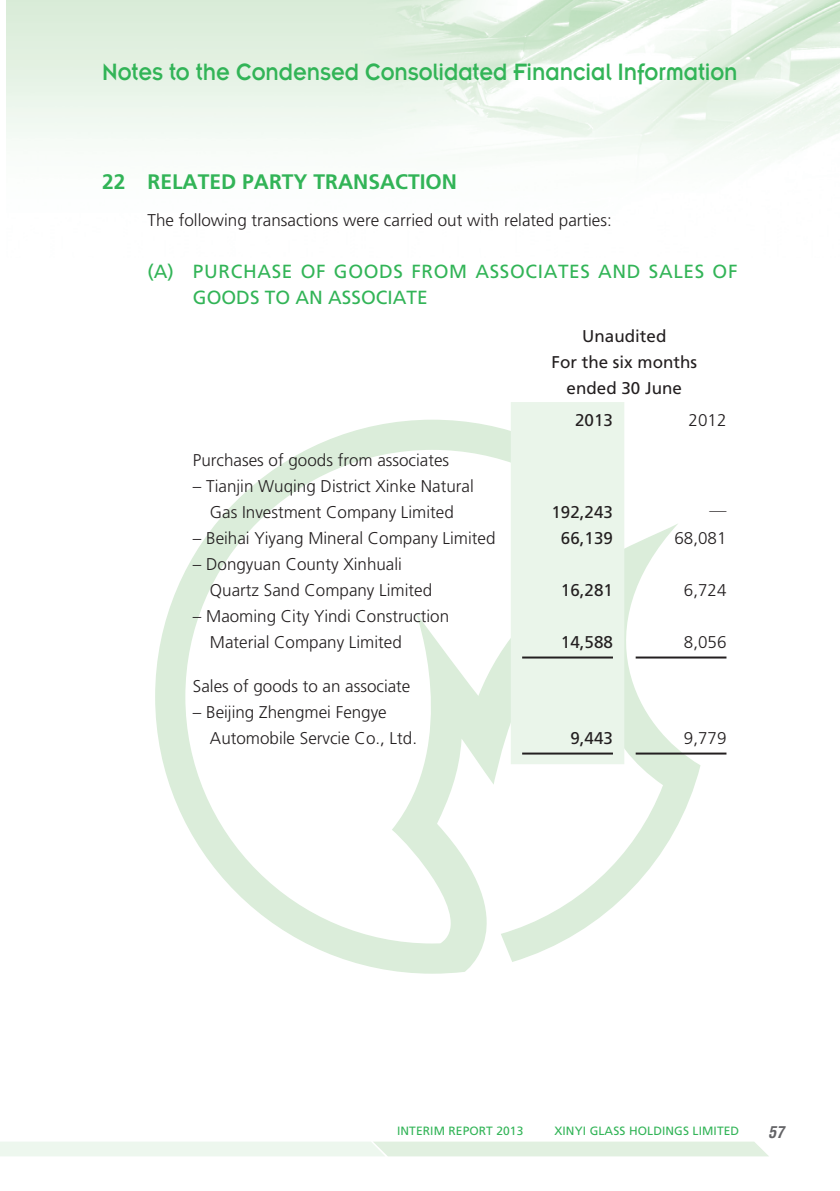
<style>
.page{position:relative;width:840px;height:1191px;background:#fff}
.page>*{position:absolute;margin:0;border:0;box-sizing:border-box;transform-origin:0 0}
.t1{font:26px "Insignia LT Std";letter-spacing:-.005em;color:#32b457;scale:.9 1}
._3__標題{font:700 21px "Frutiger LT Std";color:#32b457}
._4__副標題{font:19px/26px "Frutiger LT Std";letter-spacing:.035em;color:#32b457}
._1__內文{font:300 17px "Frutiger LT Std";color:#231f20}
._1__內文-2{font:17px "Frutiger LT Std";color:#231f20}
._1__內文-3{font:300 17px "M Hei HK";color:#231f20}
.t2{font:italic 700 condensed 16px "Helvetica LT Std";color:#636366}
.t3{font:12px "Frutiger LT Std";letter-spacing:.01em;color:#32b457}
</style>
<div class="page">
<img style="left:6px;top:0;width:833px;height:160px">
<svg style="left:155px;top:420px;width:545px;height:553px"></svg>
<svg style="left:0;top:1141px;width:768px;height:15px;background:#e8f4e8"></svg>
<div style="left:510px;top:402px;width:114px;height:362px;background:#eaf5ea"></div>
<hr style="left:522px;top:656px;width:90px;height:2px;background:#231f20">
<hr style="left:635px;top:656px;width:91px;height:2px;background:#231f20">
<hr style="left:522px;top:752px;width:90px;height:2px;background:#231f20">
<hr style="left:635px;top:752px;width:91px;height:2px;background:#231f20">
<h1 class="t1" style="left:102px;top:58px;width:707px">Notes to the Condensed Consolidated Financial Information</h1>
<p class="_3__標題" style="left:102px;top:169px;width:356px">22 RELATED PARTY TRANSACTION</p>
<p class="_1__內文" style="left:147px;top:211px;width:465px">The following transactions were carried out with related parties:</p>
<p class="_4__副標題" style="left:193px;top:259px;width:545px;text-indent:-45px">(A) PURCHASE OF GOODS FROM ASSOCIATES AND SALES OF<br>GOODS TO AN ASSOCIATE</p>
<p class="_1__內文-2" style="left:582px;top:326px;width:86px">Unaudited</p>
<p class="_1__內文-2" style="left:551px;top:352px;width:147px">For the six months</p>
<p class="_1__內文-2" style="left:566px;top:378px;width:117px">ended 30 June</p>
<p class="_1__內文-2" style="left:574px;top:410px;width:39px">2013</p>
<p class="_1__內文" style="left:688px;top:410px;width:39px">2012</p>
<p class="_1__內文" style="left:193px;top:450px;width:257px">Purchases of goods from associates</p>
<p class="_1__內文" style="left:193px;top:476px;width:282px">– Tianjin Wuqing District Xinke Natural</p>
<p class="_1__內文" style="left:210px;top:502px;width:245px">Gas Investment Company Limited</p>
<p class="_1__內文-2" style="left:551px;top:502px;width:63px">192,243</p>
<p class="_1__內文-3" style="left:709px;top:503px;width:18px">—</p>
<p class="_1__內文" style="left:193px;top:528px;width:304px">– Beihai Yiyang Mineral Company Limited</p>
<p class="_1__內文-2" style="left:560px;top:528px;width:53px">66,139</p>
<p class="_1__內文" style="left:674px;top:528px;width:53px">68,081</p>
<p class="_1__內文" style="left:193px;top:554px;width:210px">– Dongyuan County Xinhuali</p>
<p class="_1__內文" style="left:210px;top:580px;width:223px">Quartz Sand Company Limited</p>
<p class="_1__內文-2" style="left:560px;top:580px;width:53px">16,281</p>
<p class="_1__內文" style="left:683px;top:580px;width:44px">6,724</p>
<p class="_1__內文" style="left:193px;top:606px;width:257px">– Maoming City Yindi Construction</p>
<p class="_1__內文" style="left:210px;top:632px;width:193px">Material Company Limited</p>
<p class="_1__內文-2" style="left:560px;top:632px;width:53px">14,588</p>
<p class="_1__內文" style="left:683px;top:632px;width:44px">8,056</p>
<p class="_1__內文" style="left:193px;top:676px;width:219px">Sales of goods to an associate</p>
<p class="_1__內文" style="left:193px;top:702px;width:195px">– Beijing Zhengmei Fengye</p>
<p class="_1__內文" style="left:210px;top:728px;width:208px">Automobile Servcie Co., Ltd.</p>
<p class="_1__內文-2" style="left:570px;top:728px;width:44px">9,443</p>
<p class="_1__內文" style="left:683px;top:728px;width:44px">9,779</p>
<p class="t3" style="left:397px;top:1124px;width:128px">INTERIM REPORT 2013</p>
<p class="t3" style="left:554px;top:1124px;width:186px">XINYI GLASS HOLDINGS LIMITED</p>
<p class="t2" style="left:767px;top:1121px;width:17px">57</p>
</div>
